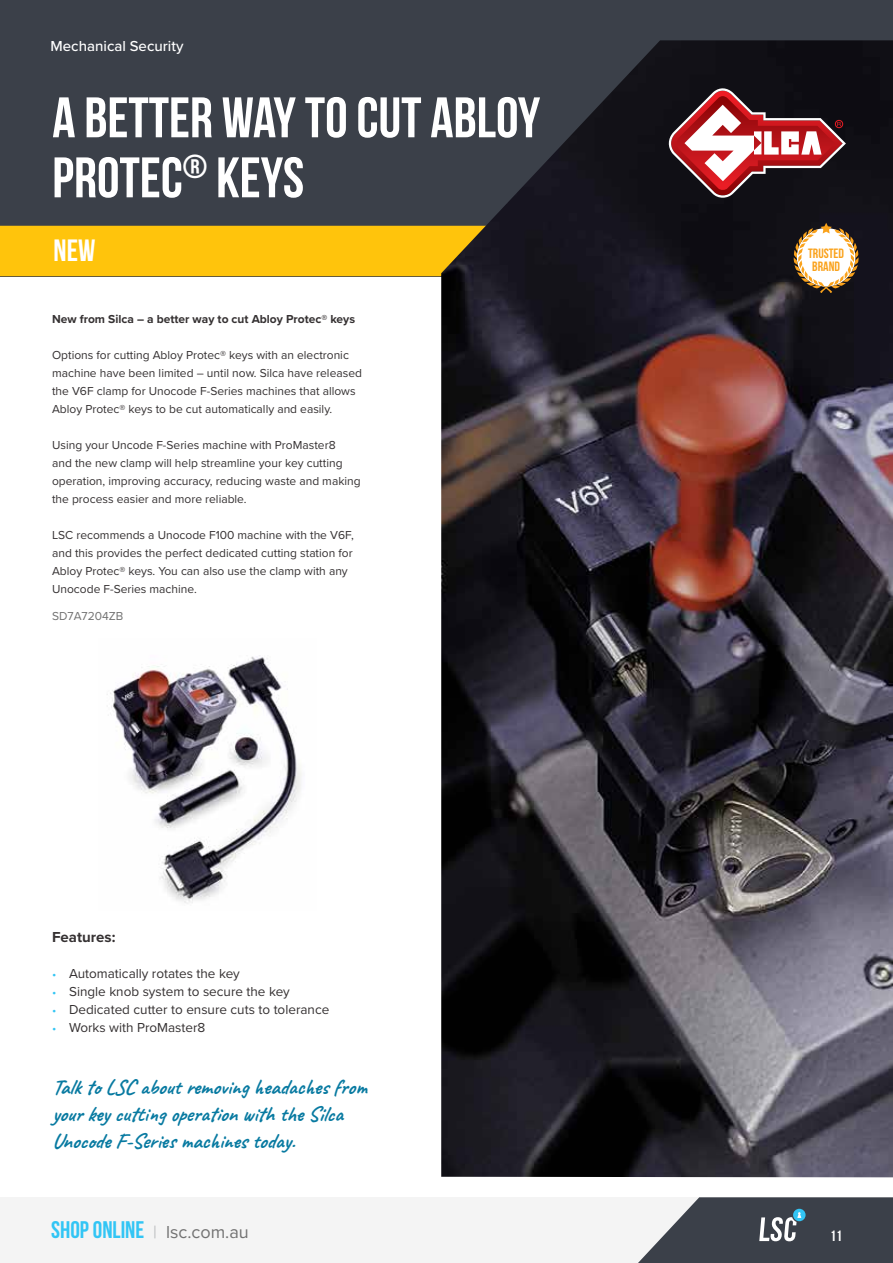
<style>
.page{position:relative;width:893px;height:1263px;background:#fff}
.page>*{position:absolute;margin:0;border:0;box-sizing:border-box;transform-origin:0 0}
.t1{font:700 57px/60px "Bebas Neue";color:#fff}
.t2{font:700 30.75px "Bebas Neue";color:#fff}
.t3{font:700 24px "Bebas Neue";color:#32c5f4}
.t4{font:700 21px/27px "Caveat";color:#087aa1}
.t5{font:500 15px "Proxima Nova";color:#fff}
.t6{font:700 15px "Proxima Nova";color:#353132}
.t7{font:700 15px "Bebas Neue";color:#fff}
.t8{font:13.5px "Proxima Nova";color:#353132}
.t9{font:700 13.5px/13.5px "Bebas Neue";color:#faa21b;text-align:center}
.t10{font:12px/18px "Proxima Nova";color:#353132}
.t11{font:700 12px "Proxima Nova";color:#353132}
.t12{font:12px "Proxima Nova";color:#727272}
.s1{font-size:12px;color:#32c5f4}
.s2{font-family:"Proxima Nova";font-weight:400;font-size:18px;color:#bcbec0}
.s3{font-family:"Proxima Nova";font-weight:400;font-size:18px;color:#727272}
</style>
<div class="page">
<div style="left:0;top:1197px;width:830px;height:66px;background:#f4f4f4"></div>
<svg style="left:638px;top:1197px;width:255px;height:66px;background:#575c64"></svg>
<div style="left:0;top:0;width:893px;height:276px;background:#3b4049"></div>
<div style="left:0;top:226px;width:441px;height:50px;background:#ffc40c"></div>
<img style="left:441px;top:40px;width:452px;height:1137px">
<svg style="left:667px;top:87px;width:179px;height:111px;background:#784549"></svg>
<img style="left:107px;top:655px;width:195px;height:249px">
<svg style="left:794px;top:223px;width:65px;height:70px;background:#b1a28f"></svg>
<p class="t5" style="left:51px;top:35px;width:134px">Mechanical Security</p>
<h1 class="t1" style="left:52px;top:87px;width:489px">A BETTER WAY TO CUT ABLOY<br>PROTEC<sup>®</sup> KEYS</h1>
<h2 class="t2" style="left:54px;top:234px;width:43px">NEW</h2>
<p class="t11" style="left:52px;top:310px;width:304px">New from Silca – a better way to cut Abloy Protec® keys</p>
<p class="t10" style="left:52px;top:345px;width:311px">Options for cutting Abloy Protec® keys with an electronic machine have been limited – until now. Silca have released the V6F clamp for Unocode F-Series machines that allows Abloy Protec® keys to be cut automatically and easily.</p>
<p class="t10" style="left:52px;top:435px;width:310px">Using your Uncode F-Series machine with ProMaster8<br>and the new clamp will help streamline your key cutting operation, improving accuracy, reducing waste and making the process easier and more reliable.</p>
<p class="t10" style="left:52px;top:525px;width:303px">LSC recommends a Unocode F100 machine with the V6F, and this provides the perfect dedicated cutting station for Abloy Protec® keys. You can also use the clamp with any Unocode F-Series machine.</p>
<p class="t12" style="left:52px;top:607px;width:73px">SD7A7204ZB</p>
<p class="t6" style="left:52px;top:926px;width:65px">Features:</p>
<p class="t8" style="left:52px;top:963px;width:189px"><span class="s1">•</span> Automatically rotates the key</p>
<p class="t8" style="left:52px;top:981px;width:239px"><span class="s1">•</span> Single knob system to secure the key</p>
<p class="t8" style="left:52px;top:999px;width:279px"><span class="s1">•</span> Dedicated cutter to ensure cuts to tolerance</p>
<p class="t8" style="left:52px;top:1017px;width:155px"><span class="s1">•</span> Works with ProMaster8</p>
<h3 class="t4" style="left:52px;top:1073px;width:319px">Talk to LSC about removing headaches from your key cutting operation with the Silca<br>Unocode F-Series machines today.</h3>
<h3 class="t3" style="left:51px;top:1217px;width:199px">SHOP ONLINE <span class="s2">|</span> <span class="s3">lsc.com.au</span></h3>
<p class="t9" style="left:808px;top:246px;width:37px">TRUSTED<br>BRAND</p>
<p class="t7" style="left:830px;top:1228px;width:13px">11</p>
</div>
